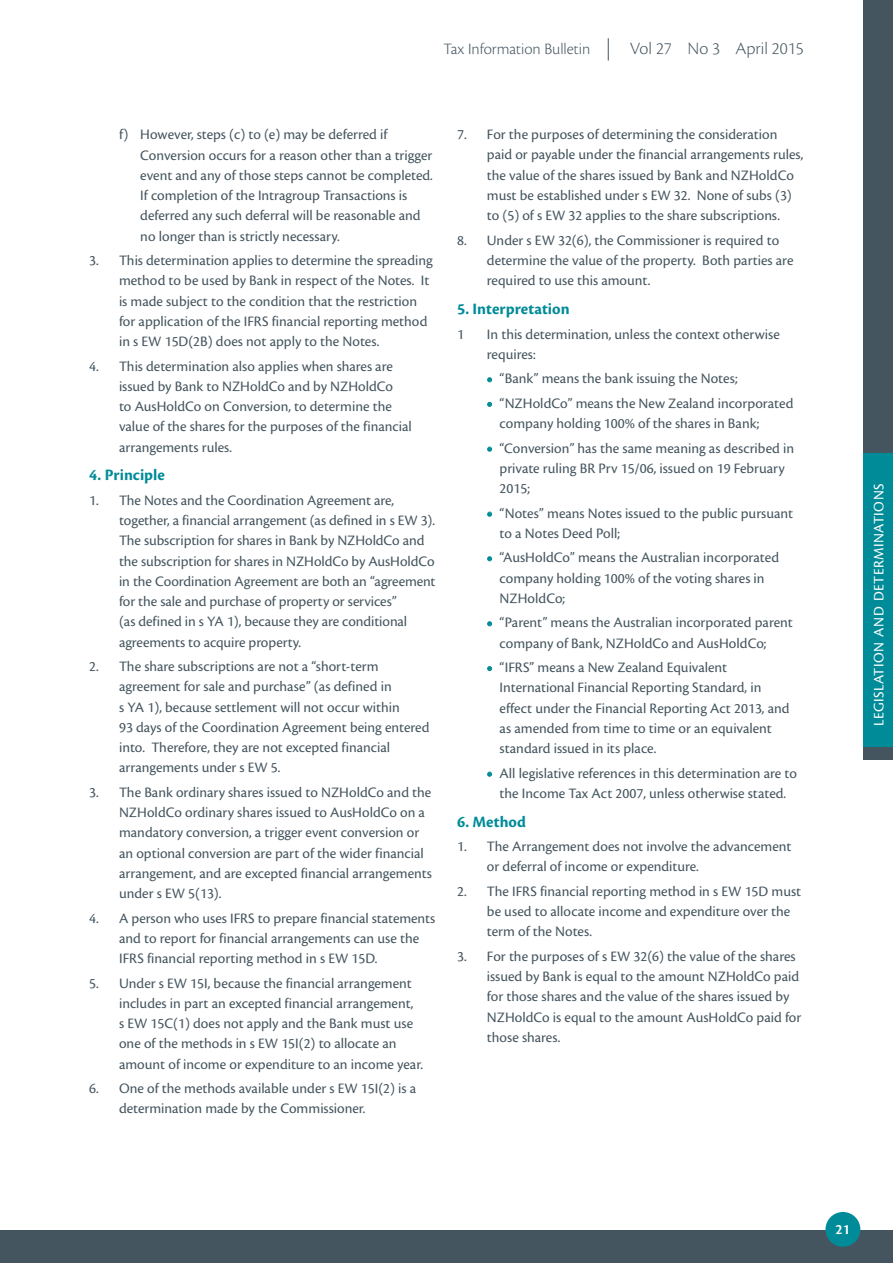
<style>
.page{position:relative;width:893px;height:1263px;background:#fff}
.page>*{position:absolute;margin:0;border:0;box-sizing:border-box;transform-origin:0 0}
.t1{font:300 18px "Cronos Pro";color:#45555f}
.t2{font:700 16.5px "Cronos Pro";letter-spacing:.005em;color:#008b98}
.t3{font:300 16.5px "Cronos Pro";letter-spacing:-.005em;color:#45555f}
.t4{font:15px/20.2px "Cronos Pro";color:#45555f}
.t5{font:15px "Cronos Pro";letter-spacing:.025em;color:#fff}
.t6{font:600 15px "Cronos Pro";color:#fff}
.s1{font-weight:700;color:#008b98}
</style>
<div class="page">
<div style="left:0;top:1230px;width:893px;height:33px;background:#45555f"></div>
<div style="left:825px;top:1212px;width:35px;height:35px;background:#008b98;border-radius:50%"></div>
<svg style="left:608px;top:38px;width:1px;height:23px"></svg>
<svg style="left:487px;top:377px;width:5px;height:5px"></svg>
<svg style="left:487px;top:402px;width:5px;height:5px"></svg>
<svg style="left:487px;top:447px;width:5px;height:4px"></svg>
<svg style="left:487px;top:512px;width:5px;height:4px"></svg>
<svg style="left:487px;top:556px;width:5px;height:5px"></svg>
<svg style="left:487px;top:621px;width:5px;height:5px"></svg>
<svg style="left:487px;top:666px;width:5px;height:5px"></svg>
<svg style="left:487px;top:772px;width:5px;height:4px"></svg>
<div style="left:863px;top:0;width:30px;height:759px;background:#45555f"></div>
<div style="left:863px;top:454px;width:30px;height:293px;background:#008b98"></div>
<p class="t3" style="left:443px;top:39px;width:148px">Tax Information Bulletin</p>
<p class="t1" style="left:630px;top:38px;width:175px">Vol 27 No 3 April 2015</p>
<p class="t4" style="left:140px;top:125px;width:294px;text-indent:-21px">f) However, steps (c) to (e) may be deferred if Conversion occurs for a reason other than a trigger event and any of those steps cannot be completed.<br>If completion of the Intragroup Transactions is deferred any such deferral will be reasonable and no longer than is strictly necessary.</p>
<p class="t4" style="left:119px;top:250px;width:315px;text-indent:-30px">3. This determination applies to determine the spreading method to be used by Bank in respect of the Notes. It is made subject to the condition that the restriction for application of the IFRS financial reporting method in s EW 15D(2B) does not apply to the Notes.</p>
<p class="t4" style="left:119px;top:356px;width:294px;text-indent:-30px">4. This determination also applies when shares are issued by Bank to NZHoldCo and by NZHoldCo<br>to AusHoldCo on Conversion, to determine the value of the shares for the purposes of the financial arrangements rules.</p>
<p class="t2" style="left:89px;top:466px;width:77px">4. Principle</p>
<p class="t4" style="left:119px;top:490px;width:318px;text-indent:-30px">1. The Notes and the Coordination Agreement are, together, a financial arrangement (as defined in s EW 3).<br>The subscription for shares in Bank by NZHoldCo and the subscription for shares in NZHoldCo by AusHoldCo in the Coordination Agreement are both an “agreement for the sale and purchase of property or services”<br>(as defined in s YA 1), because they are conditional agreements to acquire property.</p>
<p class="t4" style="left:119px;top:656px;width:312px;text-indent:-30px">2. The share subscriptions are not a “short-term agreement for sale and purchase” (as defined in<br>s YA 1), because settlement will not occur within<br>93 days of the Coordination Agreement being entered into. Therefore, they are not excepted financial arrangements under s EW 5.</p>
<p class="t4" style="left:119px;top:782px;width:314px;text-indent:-30px">3. The Bank ordinary shares issued to NZHoldCo and the NZHoldCo ordinary shares issued to AusHoldCo on a mandatory conversion, a trigger event conversion or an optional conversion are part of the wider financial arrangement, and are excepted financial arrangements under s EW 5(13).</p>
<p class="t4" style="left:119px;top:908px;width:318px;text-indent:-30px">4. A person who uses IFRS to prepare financial statements and to report for financial arrangements can use the<br>IFRS financial reporting method in s EW 15D.</p>
<p class="t4" style="left:119px;top:973px;width:305px;text-indent:-30px">5. Under s EW 15I, because the financial arrangement includes in part an excepted financial arrangement,<br>s EW 15C(1) does not apply and the Bank must use one of the methods in s EW 15I(2) to allocate an amount of income or expenditure to an income year.</p>
<p class="t4" style="left:119px;top:1078px;width:299px;text-indent:-30px">6. One of the methods available under s EW 15I(2) is a determination made by the Commissioner.</p>
<p class="t4" style="left:487px;top:124px;width:318px;text-indent:-30px">7. For the purposes of determining the consideration paid or payable under the financial arrangements rules, the value of the shares issued by Bank and NZHoldCo must be established under s EW 32. None of subs (3) to (5) of s EW 32 applies to the share subscriptions.</p>
<p class="t4" style="left:487px;top:230px;width:308px;text-indent:-30px">8. Under s EW 32(6), the Commissioner is required to determine the value of the property. Both parties are required to use this amount.</p>
<p class="t2" style="left:457px;top:299px;width:114px">5. Interpretation</p>
<p class="t4" style="left:457px;top:324px;width:8px">1</p>
<p class="t4" style="left:487px;top:324px;width:294px">In this determination, unless the context otherwise requires:</p>
<p class="t4" style="left:487px;top:369px;width:252px"><span class="s1">•</span> “Bank” means the bank issuing the Notes;</p>
<p class="t4" style="left:500px;top:393px;width:295px;text-indent:-13px"><span class="s1">•</span> “NZHoldCo” means the New Zealand incorporated company holding 100% of the shares in Bank;</p>
<p class="t4" style="left:500px;top:438px;width:296px;text-indent:-13px"><span class="s1">•</span> “Conversion” has the same meaning as described in private ruling BR Prv 15/06, issued on 19 February<br>2015;</p>
<p class="t4" style="left:500px;top:503px;width:295px;text-indent:-13px"><span class="s1">•</span> “Notes” means Notes issued to the public pursuant to a Notes Deed Poll;</p>
<p class="t4" style="left:500px;top:548px;width:281px;text-indent:-13px"><span class="s1">•</span> “AusHoldCo” means the Australian incorporated company holding 100% of the voting shares in<br>NZHoldCo;</p>
<p class="t4" style="left:500px;top:613px;width:295px;text-indent:-13px"><span class="s1">•</span> “Parent” means the Australian incorporated parent company of Bank, NZHoldCo and AusHoldCo;</p>
<p class="t4" style="left:500px;top:657px;width:291px;text-indent:-13px"><span class="s1">•</span> “IFRS” means a New Zealand Equivalent International Financial Reporting Standard, in effect under the Financial Reporting Act 2013, and as amended from time to time or an equivalent standard issued in its place.</p>
<p class="t4" style="left:487px;top:763px;width:312px;text-align:center"><span class="s1">•</span> All legislative references in this determination are to the Income Tax Act 2007, unless otherwise stated.</p>
<p class="t2" style="left:457px;top:812px;width:70px">6. Method</p>
<p class="t4" style="left:487px;top:836px;width:306px;text-indent:-30px">1. The Arrangement does not involve the advancement or deferral of income or expenditure.</p>
<p class="t4" style="left:487px;top:881px;width:316px;text-indent:-30px">2. The IFRS financial reporting method in s EW 15D must be used to allocate income and expenditure over the term of the Notes.</p>
<p class="t4" style="left:487px;top:946px;width:316px;text-indent:-30px">3. For the purposes of s EW 32(6) the value of the shares issued by Bank is equal to the amount NZHoldCo paid for those shares and the value of the shares issued by NZHoldCo is equal to the amount AusHoldCo paid for those shares.</p>
<p class="t5" style="left:870px;top:726px;width:244px;rotate:-90deg">LEGISLATION AND DETERMINATIONS</p>
<p class="t6" style="left:836px;top:1220px;width:16px">21</p>
</div>
